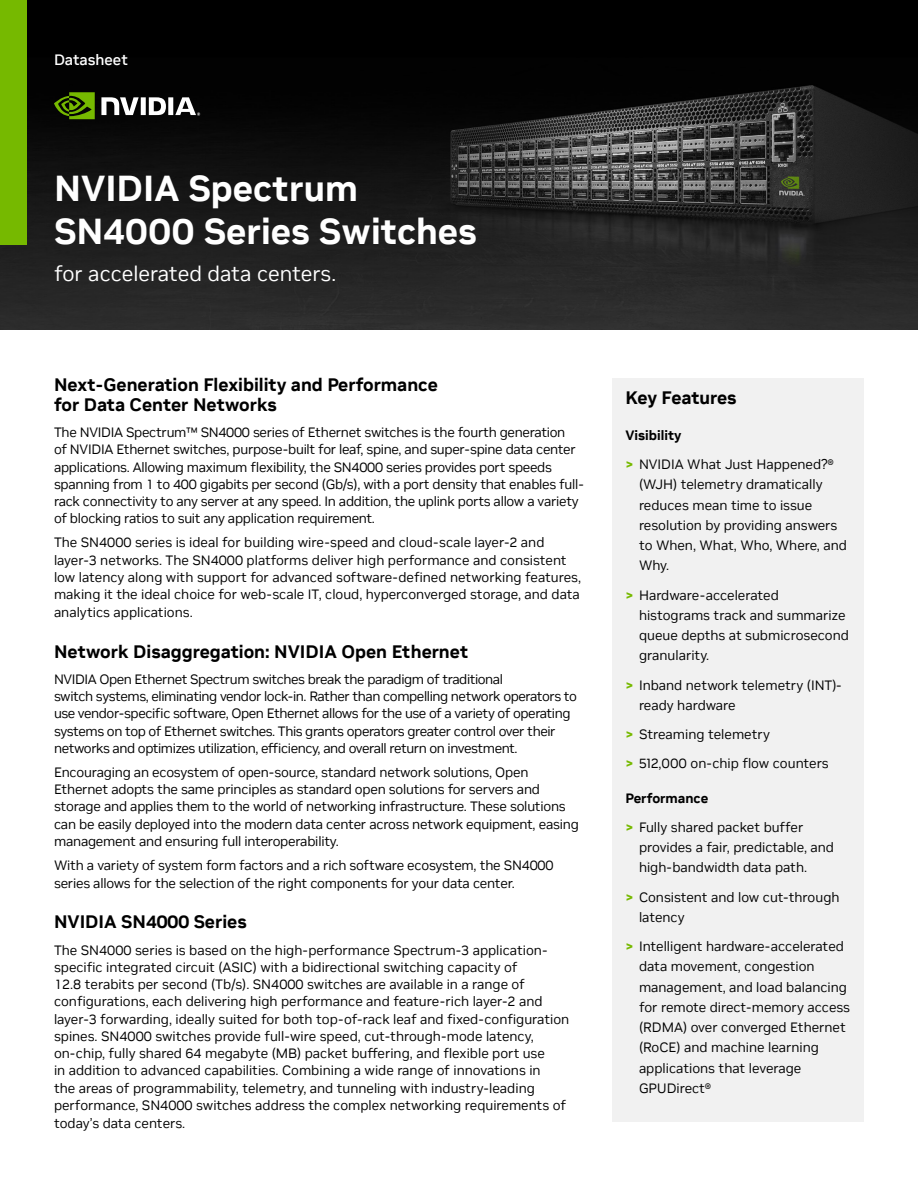
<style>
.page{position:relative;width:918px;height:1188px;background:#fff}
.page>*{position:absolute;margin:0;border:0;box-sizing:border-box;transform-origin:0 0}
.t1{font:700 36px/43.2px "NVIDIA Sans";color:#fff}
.t2{font:21px "NVIDIA Sans";color:#fff}
.t3{font:700 18px/20.2px "NVIDIA Sans";color:#000}
.t4{font:500 15px "NVIDIA Sans";color:#fff}
.t5{font:13.5px/20.2px "NVIDIA Sans";letter-spacing:-.01em;color:#000}
.t6{font:13.5px/17.2px "NVIDIA Sans";letter-spacing:-.03em;color:#000}
.s1{font-weight:700}
.s2{font-weight:700;color:#76b900}
</style>
<div class="page">
<img style="left:0;top:0;width:918px;height:329px">
<div style="left:0;top:0;width:27px;height:244px;background:#76b900"></div>
<svg style="left:54px;top:92px;width:41px;height:27px"></svg>
<svg style="left:101px;top:97px;width:99px;height:19px"></svg>
<div style="left:612px;top:378px;width:252px;height:744px;background:#f1f1f1"></div>
<p class="t4" style="left:54px;top:50px;width:75px">Datasheet</p>
<h1 class="t1" style="left:54px;top:167px;width:424px">NVIDIA Spectrum<br>SN4000 Series Switches</h1>
<h2 class="t2" style="left:54px;top:261px;width:284px">for accelerated data centers.</h2>
<h3 class="t3" style="left:54px;top:374px;width:385px">Next-Generation Flexibility and Performance for Data Center Networks</h3>
<p class="t5" style="left:54px;top:424px;width:531px;line-height:17.2px">The NVIDIA Spectrum™ SN4000 series of Ethernet switches is the fourth generation<br>of NVIDIA Ethernet switches, purpose-built for leaf, spine, and super-spine data center applications. Allowing maximum flexibility, the SN4000 series provides port speeds spanning from 1 to 400 gigabits per second (Gb/s), with a port density that enables full&shy;rack connectivity to any server at any speed. In addition, the uplink ports allow a variety of blocking ratios to suit any application requirement.</p>
<p class="t5" style="left:54px;top:534px;width:529px;line-height:17.4px">The SN4000 series is ideal for building wire-speed and cloud-scale layer-2 and layer-3 networks. The SN4000 platforms deliver high performance and consistent low latency along with support for advanced software-defined networking features, making it the ideal choice for web-scale IT, cloud, hyperconverged storage, and data analytics applications.</p>
<h3 class="t3" style="left:54px;top:641px;width:416px">Network Disaggregation: NVIDIA Open Ethernet</h3>
<p class="t6" style="left:54px;top:671px;width:525px">NVIDIA Open Ethernet Spectrum switches break the paradigm of traditional<br>switch systems, eliminating vendor lock-in. Rather than compelling network operators to use vendor-specific software, Open Ethernet allows for the use of a variety of operating systems on top of Ethernet switches. This grants operators greater control over their networks and optimizes utilization, efficiency, and overall return on investment.</p>
<p class="t5" style="left:54px;top:764px;width:526px;line-height:17.2px">Encouraging an ecosystem of open-source, standard network solutions, Open Ethernet adopts the same principles as standard open solutions for servers and storage and applies them to the world of networking infrastructure. These solutions can be easily deployed into the modern data center across network equipment, easing management and ensuring full interoperability.</p>
<p class="t5" style="left:54px;top:856px;width:501px;line-height:18px">With a variety of system form factors and a rich software ecosystem, the SN4000 series allows for the selection of the right components for your data center.</p>
<h3 class="t3" style="left:54px;top:912px;width:194px">NVIDIA SN4000 Series</h3>
<p class="t5" style="left:54px;top:941px;width:517px;line-height:17.4px">The SN4000 series is based on the high-performance Spectrum-3 application&shy;specific integrated circuit (ASIC) with a bidirectional switching capacity of<br>12.8 terabits per second (Tb/s). SN4000 switches are available in a range of configurations, each delivering high performance and feature-rich layer-2 and layer-3 forwarding, ideally suited for both top-of-rack leaf and fixed-configuration spines. SN4000 switches provide full-wire speed, cut-through-mode latency, on-chip, fully shared 64 megabyte (MB) packet buffering, and flexible port use<br>in addition to advanced capabilities. Combining a wide range of innovations in<br>the areas of programmability, telemetry, and tunneling with industry-leading performance, SN4000 switches address the complex networking requirements of today’s data centers.</p>
<h3 class="t3" style="left:626px;top:388px;width:113px">Key Features</h3>
<p class="t5" style="left:626px;top:421px;width:210px;line-height:29.2px"><span class="s1">Visibility<br></span><span class="s2">&gt;</span> NVIDIA What Just Happened?®</p>
<p class="t5" style="left:639px;top:475px;width:210px">(WJH) telemetry dramatically reduces mean time to issue resolution by providing answers to When, What, Who, Where, and<br>Why.</p>
<p class="t5" style="left:639px;top:585px;width:211px;text-indent:-14px"><span class="s2">&gt;</span> Hardware-accelerated histograms track and summarize queue depths at submicrosecond granularity.</p>
<p class="t5" style="left:639px;top:675px;width:204px;text-indent:-14px"><span class="s2">&gt;</span> Inband network telemetry (INT)- ready hardware</p>
<p class="t5" style="left:626px;top:720px;width:205px;line-height:29.2px"><span class="s2">&gt;</span> Streaming telemetry<br><span class="s2">&gt;</span> 512,000 on-chip flow counters</p>
<p class="t5" style="left:626px;top:783px;width:179px;line-height:29.2px"><span class="s1">Performance<br></span><span class="s2">&gt;</span> Fully shared packet buffer</p>
<p class="t5" style="left:639px;top:837px;width:197px">provides a fair, predictable, and high-bandwidth data path.</p>
<p class="t5" style="left:639px;top:887px;width:202px;text-indent:-14px"><span class="s2">&gt;</span> Consistent and low cut-through latency</p>
<p class="t5" style="left:639px;top:936px;width:213px;text-indent:-14px"><span class="s2">&gt;</span> Intelligent hardware-accelerated data movement, congestion management, and load balancing for remote direct-memory access (RDMA) over converged Ethernet (RoCE) and machine learning applications that leverage<br>GPUDirect®</p>
</div>
